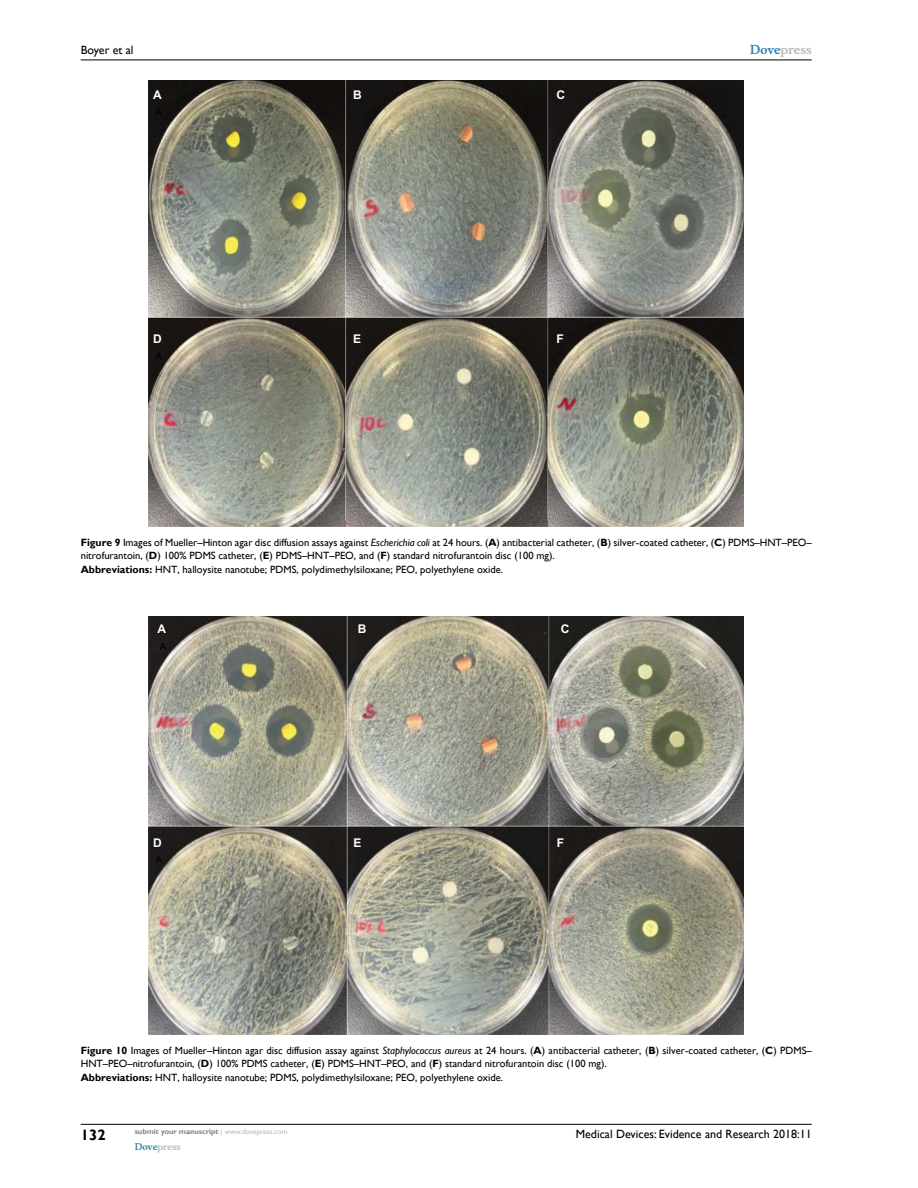
<style>
.page{position:relative;width:918px;height:1188px;background:#fff}
.page>*{position:absolute;margin:0;border:0;box-sizing:border-box;transform-origin:0 0}
.t1{font:700 15px "Gill Sans";color:#000}
.t2{font:12px "Gill Sans";color:#000}
.t3{font:700 12px "Arial";color:#fff}
.t4{font:700 12px "Musee";color:#b8babc}
.t5{font:10.5px/13.5px "Gill Sans";color:#000}
.t6{font:10.05px "Arial";color:#000}
.t7{font:700 9px "Musee";color:#b8babc}
.t8{font:700 7.5px "Gill Sans";color:#808285}
.s1{color:#3785ad}
.s2{font-weight:700}
.s3{font-style:italic}
.s4{font-weight:400;color:#b8babc}
</style>
<div class="page">
<hr style="left:81px;top:1124px;width:731px;height:1px;background:#000">
<hr style="left:81px;top:60px;width:731px;height:1px;background:#000">
<img style="left:149px;top:81px;width:595px;height:445px">
<img style="left:149px;top:616px;width:595px;height:418px">
<p class="t2" style="left:81px;top:43px;width:54px">Boyer et al</p>
<p class="t3" style="left:153px;top:87px;width:10px">A</p>
<p class="t3" style="left:353px;top:87px;width:10px">B</p>
<p class="t3" style="left:557px;top:87px;width:10px">C</p>
<p class="t3" style="left:153px;top:330px;width:10px">D</p>
<p class="t3" style="left:353px;top:330px;width:10px">E</p>
<p class="t3" style="left:557px;top:330px;width:9px">F</p>
<p class="t6" style="left:155px;top:349px;width:8px">A</p>
<p class="t4" style="left:750px;top:43px;width:63px"><span class="s1">Dove</span>press</p>
<p class="t5" style="left:81px;top:536px;width:732px"><span class="s2">Figure 9</span> Images of Mueller–Hinton agar disc diffusion assays against <span class="s3">Escherichia coli</span> at 24 hours. (<span class="s2">A</span>) antibacterial catheter, (<span class="s2">B</span>) silver-coated catheter, (<span class="s2">C</span>) PDMS–HNT–PEO– nitrofurantoin, (<span class="s2">D</span>) 100% PDMS catheter, (<span class="s2">E</span>) PDMS–HNT–PEO, and (<span class="s2">F</span>) standard nitrofurantoin disc (100 mg).<br><span class="s2">Abbreviations:</span> HNT, halloysite nanotube; PDMS, polydimethylsiloxane; PEO, polyethylene oxide.</p>
<p class="t3" style="left:157px;top:621px;width:10px">A</p>
<p class="t3" style="left:358px;top:621px;width:10px">B</p>
<p class="t3" style="left:561px;top:621px;width:10px">C</p>
<p class="t6" style="left:160px;top:639px;width:8px">A</p>
<p class="t3" style="left:153px;top:835px;width:10px">D</p>
<p class="t3" style="left:354px;top:835px;width:10px">E</p>
<p class="t3" style="left:557px;top:835px;width:9px">F</p>
<p class="t6" style="left:156px;top:853px;width:8px">A</p>
<p class="t5" style="left:81px;top:1044px;width:732px"><span class="s2">Figure 10</span> Images of Mueller–Hinton agar disc diffusion assay against <span class="s3">Staphylococcus aureus</span> at 24 hours. (<span class="s2">A</span>) antibacterial catheter, (<span class="s2">B</span>) silver-coated catheter, (<span class="s2">C</span>) PDMS–<br>HNT–PEO–nitrofurantoin, (<span class="s2">D</span>) 100% PDMS catheter, (<span class="s2">E</span>) PDMS–HNT–PEO, and (<span class="s2">F</span>) standard nitrofurantoin disc (100 mg).<br><span class="s2">Abbreviations:</span> HNT, halloysite nanotube; PDMS, polydimethylsiloxane; PEO, polyethylene oxide.</p>
<h1 class="t1" style="left:81px;top:1126px;width:26px">132</h1>
<p class="t8" style="left:135px;top:1127px;width:154px">submit your manuscript <span class="s4">| www.dovepress.com</span></p>
<p class="t7" style="left:135px;top:1141px;width:48px"><span class="s1">Dove</span>press</p>
<p class="t2" style="left:576px;top:1127px;width:237px">Medical Devices: Evidence and Research 2018:11</p>
</div>
